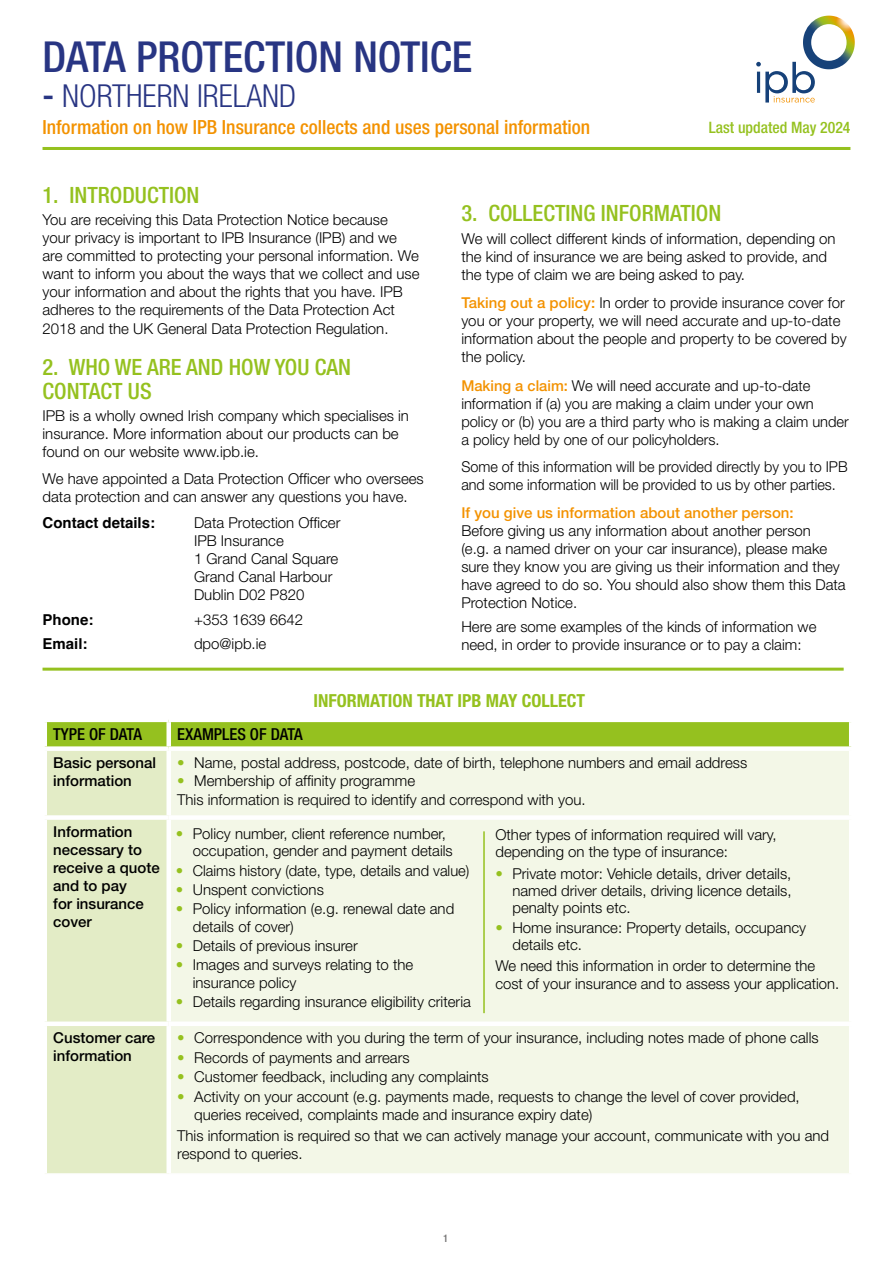
<style>
.page{position:relative;width:893px;height:1263px;background:#fff}
.page>*{position:absolute;margin:0;border:0;box-sizing:border-box;transform-origin:0 0}
.t1{font:500 condensed 42.75px "Helvetica Neue LT Pro";color:#283583}
.t2{font:300 condensed 31.65px "Helvetica Neue LT Pro";color:#283583}
.t3{font:500 condensed 22.5px/24px "Helvetica Neue LT Pro";color:#95c11f}
.t4{font:500 condensed 19.5px "Helvetica Neue LT Pro";color:#f39200}
.t5{font:700 condensed 18px "Helvetica Neue LT Pro";color:#95c11f}
.t6{font:500 condensed 16.5px "Helvetica Neue LT Pro";color:#000}
.t7{font:500 condensed 15.75px "Helvetica Neue LT Pro";color:#95c11f}
.t8{font:300 15px/18px "Helvetica Neue LT Pro";color:#000}
.t9{font:500 15px/18px "Helvetica Neue LT Pro";color:#000}
.t10{font:300 15px/18px "Helvetica Neue LT Pro";color:#000;scale:.96 1}
.t11{font:500 15px "Helvetica Neue LT Pro";color:#f39200}
.t12{font:700 15px "Helvetica";color:#000}
.t13{font:500 condensed 10.5px "Helvetica Neue LT Pro";color:#706f6f}
.s1{font-weight:500;font-size:33.3px}
.s2{font-weight:500;color:#f39200}
.s3{color:#95c11f}
</style>
<div class="page">
<div style="left:47px;top:722px;width:802px;height:24px;background:#95c11f"></div>
<div style="left:47px;top:751px;width:119px;height:422px;background:#e3ecc6"></div>
<div style="left:171px;top:751px;width:678px;height:422px;background:#f3f7e7"></div>
<div style="left:166px;top:722px;width:5px;height:24px;background:#fff"></div>
<div style="left:43px;top:815px;width:126px;height:5px;background:#fff"></div>
<div style="left:169px;top:815px;width:684px;height:5px;background:#fff"></div>
<div style="left:43px;top:1021px;width:126px;height:5px;background:#fff"></div>
<div style="left:169px;top:1021px;width:684px;height:5px;background:#fff"></div>
<hr style="left:43px;top:147px;width:807px;height:3px;background:#95c11f">
<hr style="left:43px;top:668px;width:801px;height:3px;background:#95c11f">
<hr style="left:483px;top:831px;width:2px;height:182px;background:#95c11f">
<svg style="left:756px;top:62px;width:59px;height:41px"></svg>
<img style="left:804px;top:16px;width:24px;height:20px">
<h1 class="t1" style="left:43px;top:31px;width:431px">DATA PROTECTION NOTICE</h1>
<h2 class="t2" style="left:43px;top:77px;width:255px"><span class="s1">-</span> NORTHERN IRELAND</h2>
<h3 class="t4" style="left:43px;top:116px;width:549px">Information on how IPB Insurance collects and uses personal information</h3>
<p class="t7" style="left:709px;top:118px;width:143px">Last updated May 2024</p>
<h3 class="t3" style="left:43px;top:183px;width:159px">1. INTRODUCTION</h3>
<p class="t8" style="left:43px;top:210px;width:379px">You are receiving this Data Protection Notice because your privacy is important to IPB Insurance (IPB) and we are committed to protecting your personal information. We want to inform you about the ways that we collect and use your information and about the rights that you have. IPB adheres to the requirements of the Data Protection Act 2018 and the UK General Data Protection Regulation.</p>
<h3 class="t3" style="left:43px;top:355px;width:310px">2. WHO WE ARE AND HOW YOU CAN<br>CONTACT US</h3>
<p class="t8" style="left:43px;top:406px;width:368px">IPB is a wholly owned Irish company which specialises in insurance. More information about our products can be found on our website www.ipb.ie.</p>
<p class="t8" style="left:43px;top:469px;width:383px">We have appointed a Data Protection Officer who oversees data protection and can answer any questions you have.</p>
<p class="t12" style="left:43px;top:514px;width:114px">Contact details:</p>
<p class="t8" style="left:194px;top:513px;width:148px">Data Protection Officer<br>IPB Insurance<br>1 Grand Canal Square<br>Grand Canal Harbour<br>Dublin D02 P820</p>
<p class="t12" style="left:43px;top:610px;width:52px">Phone:</p>
<p class="t8" style="left:194px;top:610px;width:111px">+353 1639 6642</p>
<p class="t12" style="left:43px;top:634px;width:47px">Email:</p>
<p class="t8" style="left:194px;top:634px;width:74px">dpo@ipb.ie</p>
<h3 class="t3" style="left:461px;top:201px;width:261px">3. COLLECTING INFORMATION</h3>
<p class="t8" style="left:461px;top:229px;width:376px">We will collect different kinds of information, depending on the kind of insurance we are being asked to provide, and the type of claim we are being asked to pay.</p>
<p class="t8" style="left:461px;top:294px;width:387px"><span class="s2">Taking out a policy:</span> In order to provide insurance cover for you or your property, we will need accurate and up-to-date information about the people and property to be covered by the policy.</p>
<p class="t8" style="left:461px;top:376px;width:389px"><span class="s2">Making a claim:</span> We will need accurate and up-to-date information if (a) you are making a claim under your own policy or (b) you are a third party who is making a claim under a policy held by one of our policyholders.</p>
<p class="t10" style="left:461px;top:457px;width:404px">Some of this information will be provided directly by you to IPB and some information will be provided to us by other parties.</p>
<p class="t11" style="left:461px;top:504px;width:334px">If you give us information about another person:</p>
<p class="t8" style="left:461px;top:521px;width:386px">Before giving us any information about another person<br>(e.g. a named driver on your car insurance), please make sure they know you are giving us their information and they have agreed to do so. You should also show them this Data Protection Notice.</p>
<p class="t8" style="left:461px;top:617px;width:357px">Here are some examples of the kinds of information we need, in order to provide insurance or to pay a claim:</p>
<p class="t5" style="left:313px;top:689px;width:273px">INFORMATION THAT IPB MAY COLLECT</p>
<p class="t6" style="left:53px;top:724px;width:90px">TYPE OF DATA</p>
<p class="t6" style="left:177px;top:724px;width:127px">EXAMPLES OF DATA</p>
<p class="t9" style="left:53px;top:753px;width:104px">Basic personal information</p>
<p class="t8" style="left:177px;top:753px;width:571px"><span class="s3">•</span> Name, postal address, postcode, date of birth, telephone numbers and email address</p>
<p class="t8" style="left:177px;top:771px;width:410px;line-height:18.9px"><span class="s3">•</span> Membership of affinity programme<br>This information is required to identify and correspond with you.</p>
<p class="t9" style="left:53px;top:822px;width:108px">Information necessary to receive a quote and to pay<br>for insurance cover</p>
<p class="t8" style="left:193px;top:825px;width:262px;line-height:17.2px;text-indent:-17px"><span class="s3">•</span> Policy number, client reference number, occupation, gender and payment details</p>
<p class="t8" style="left:176px;top:861px;width:295px"><span class="s3">•</span> Claims history (date, type, details and value)</p>
<p class="t8" style="left:176px;top:880px;width:150px"><span class="s3">•</span> Unspent convictions</p>
<p class="t8" style="left:193px;top:900px;width:263px;line-height:17.2px;text-indent:-17px"><span class="s3">•</span> Policy information (e.g. renewal date and details of cover)</p>
<p class="t8" style="left:176px;top:936px;width:184px"><span class="s3">•</span> Details of previous insurer</p>
<p class="t8" style="left:193px;top:956px;width:222px;line-height:17.2px;text-indent:-17px"><span class="s3">•</span> Images and surveys relating to the insurance policy</p>
<p class="t8" style="left:176px;top:992px;width:297px"><span class="s3">•</span> Details regarding insurance eligibility criteria</p>
<p class="t8" style="left:495px;top:826px;width:283px;line-height:17.2px">Other types of information required will vary, depending on the type of insurance:</p>
<p class="t8" style="left:512px;top:864px;width:281px;line-height:17.2px;text-align:justify;text-indent:-17px"><span class="s3">•</span> Private motor: Vehicle details, driver details, named driver details, driving licence details, penalty points etc.</p>
<p class="t8" style="left:512px;top:918px;width:295px;line-height:17.2px;text-indent:-17px"><span class="s3">•</span> Home insurance: Property details, occupancy details etc.</p>
<p class="t8" style="left:495px;top:957px;width:345px;line-height:17.2px">We need this information in order to determine the cost of your insurance and to assess your application.</p>
<p class="t9" style="left:53px;top:1028px;width:103px">Customer care information</p>
<p class="t8" style="left:177px;top:1028px;width:643px"><span class="s3">•</span> Correspondence with you during the term of your insurance, including notes made of phone calls</p>
<p class="t8" style="left:177px;top:1048px;width:234px"><span class="s3">•</span> Records of payments and arrears</p>
<p class="t8" style="left:177px;top:1068px;width:313px"><span class="s3">•</span> Customer feedback, including any complaints</p>
<p class="t8" style="left:194px;top:1087px;width:607px;line-height:17.5px;text-indent:-17px"><span class="s3">•</span> Activity on your account (e.g. payments made, requests to change the level of cover provided, queries received, complaints made and insurance expiry date)</p>
<p class="t8" style="left:177px;top:1127px;width:653px;line-height:17.5px">This information is required so that we can actively manage your account, communicate with you and respond to queries.</p>
<p class="t13" style="left:443px;top:1232px;width:7px">1</p>
</div>
